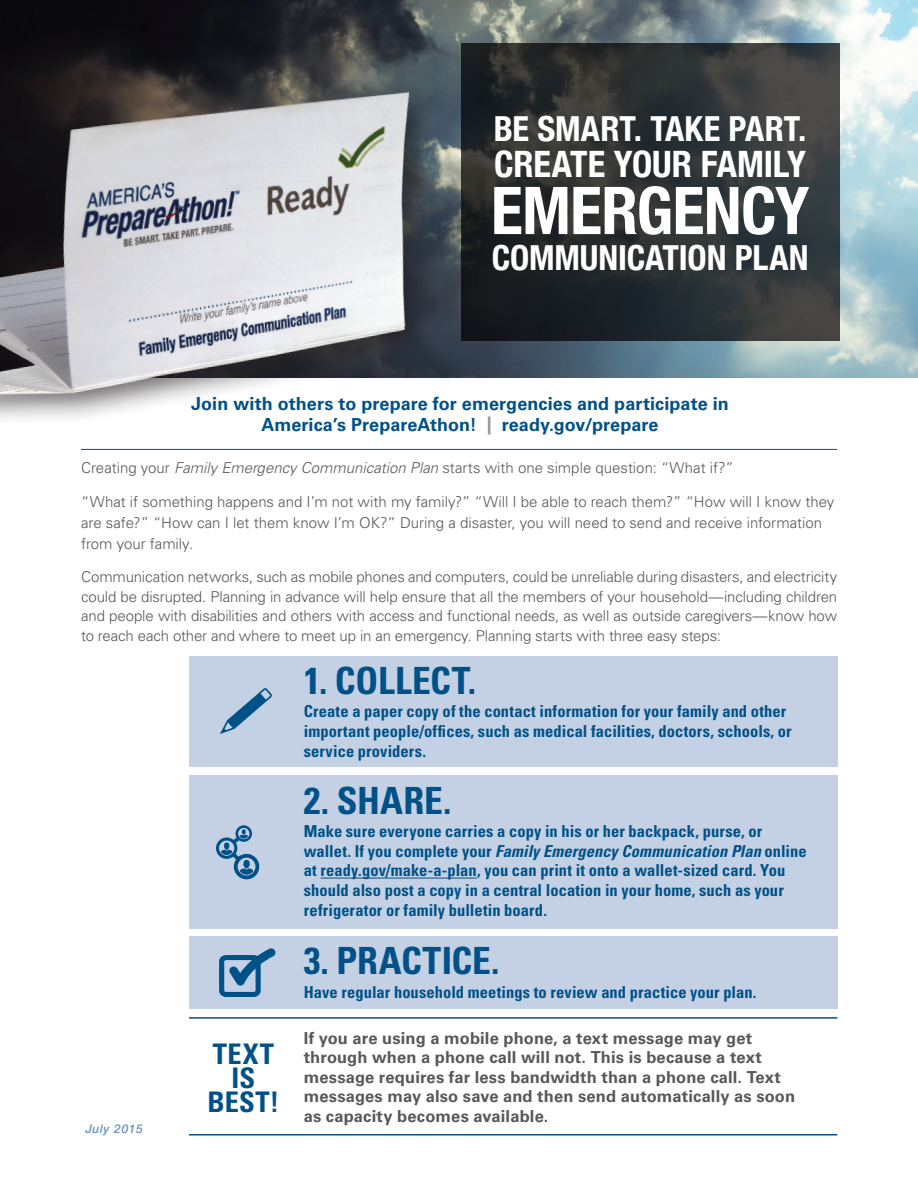
<style>
.page{position:relative;width:918px;height:1188px;background:#fff}
.page>*{position:absolute;margin:0;border:0;box-sizing:border-box;transform-origin:0 0}
.t1{font:700 condensed 66px "Helvetica Neue";letter-spacing:-.01em;color:#fff}
.t2{font:700 condensed 37.5px "Univers LT Std";color:#005187}
.t3{font:700 condensed 36.3px "Helvetica Neue";letter-spacing:-.005em;color:#fff}
.t4{font:700 condensed 34.5px "Helvetica Neue";letter-spacing:-.005em;color:#fff}
.t5{font:700 condensed 28.35px/24.3px "Univers LT Std";letter-spacing:.02em;color:#005187;text-align:center}
.t6{font:700 18px/21px "Univers LT Std";letter-spacing:.005em;color:#005187;text-align:center}
.t7{font:700 condensed 16.5px/19.8px "Univers LT Std";letter-spacing:.005em;color:#005187}
.t8{font:700 16.5px/19.5px "Univers LT Std";letter-spacing:.01em;color:#57585a}
.t9{font:300 15px/19.5px "Univers LT Std";color:#57585a}
.t10{font:italic 500 12px "Helvetica Neue";letter-spacing:.05em;color:#6892bb}
.s1{color:#939598}
.s2{font-style:italic}
</style>
<div class="page">
<img style="left:0;top:0;width:918px;height:378px">
<svg style="left:461px;top:44px;width:378px;height:297px;background:#2c3031"></svg>
<div style="left:189px;top:936px;width:648px;height:73px;background:#c4d1e4"></div>
<svg style="left:219px;top:948px;width:57px;height:49px"></svg>
<div style="left:189px;top:775px;width:648px;height:153px;background:#c4d1e4"></div>
<hr style="left:321px;top:878px;width:156px;height:1px;background:#005187">
<svg style="left:216px;top:825px;width:43px;height:54px"></svg>
<div style="left:189px;top:656px;width:648px;height:111px;background:#c4d1e4"></div>
<svg style="left:220px;top:688px;width:52px;height:46px"></svg>
<hr style="left:189px;top:1017px;width:648px;height:2px;background:#005187">
<hr style="left:189px;top:1134px;width:648px;height:2px;background:#005187">
<hr style="left:81px;top:449px;width:756px;height:1px;background:#005187">
<div style="left:0;top:81px;width:441px;height:346px;background:#231f20;opacity:.66"></div>
<img style="left:0;top:88px;width:438px;height:317px">
<h1 class="t4" style="left:494px;top:100px;width:314px">BE SMART. TAKE PART.</h1>
<h1 class="t3" style="left:494px;top:134px;width:313px">CREATE YOUR FAMILY</h1>
<h1 class="t1" style="left:491px;top:156px;width:320px">EMERGENCY</h1>
<h1 class="t4" style="left:492px;top:229px;width:319px">COMMUNICATION PLAN</h1>
<h2 class="t6" style="left:191px;top:393px;width:539px">Join with others to prepare for emergencies and participate in<br>America’s PrepareAthon! <span class="s1">|</span> ready.gov/prepare</h2>
<p class="t9" style="left:81px;top:458px;width:654px">Creating your <span class="s2">Family Emergency Communication Plan</span> starts with one simple question: “What if?”</p>
<p class="t9" style="left:81px;top:492px;width:755px;line-height:21px">“What if something happens and I’m not with my family?” “Will I be able to reach them?” “How will I know they are safe?” “How can I let them know I’m OK?” During a disaster, you will need to send and receive information from your family.</p>
<p class="t9" style="left:81px;top:567px;width:758px;text-align:justify">Communication networks, such as mobile phones and computers, could be unreliable during disasters, and electricity could be disrupted. Planning in advance will help ensure that all the members of your household—including children and people with disabilities and others with access and functional needs, as well as outside caregivers—know how to reach each other and where to meet up in an emergency. Planning starts with three easy steps:</p>
<h2 class="t2" style="left:304px;top:658px;width:174px">1. COLLECT.</h2>
<p class="t7" style="left:304px;top:701px;width:489px">Create a paper copy of the contact information for your family and other important people/offices, such as medical facilities, doctors, schools, or service providers.</p>
<h2 class="t2" style="left:304px;top:777px;width:149px">2. SHARE.</h2>
<p class="t7" style="left:304px;top:821px;width:505px">Make sure everyone carries a copy in his or her backpack, purse, or wallet. If you complete your <span class="s2">Family Emergency Communication Plan</span> online at ready.gov/make-a-plan, you can print it onto a wallet-sized card. You should also post a copy in a central location in your home, such as your refrigerator or family bulletin board.</p>
<h2 class="t2" style="left:304px;top:938px;width:197px">3. PRACTICE.</h2>
<p class="t7" style="left:304px;top:982px;width:454px">Have regular household meetings to review and practice your plan.</p>
<p class="t8" style="left:304px;top:1028px;width:493px">If you are using a mobile phone, a text message may get through when a phone call will not. This is because a text message requires far less bandwidth than a phone call. Text messages may also save and then send automatically as soon as capacity becomes available.</p>
<h2 class="t5" style="left:208px;top:1041px;width:73px">TEXT<br>IS<br>BEST!</h2>
<p class="t10" style="left:86px;top:1119px;width:59px">July 2015</p>
</div>
